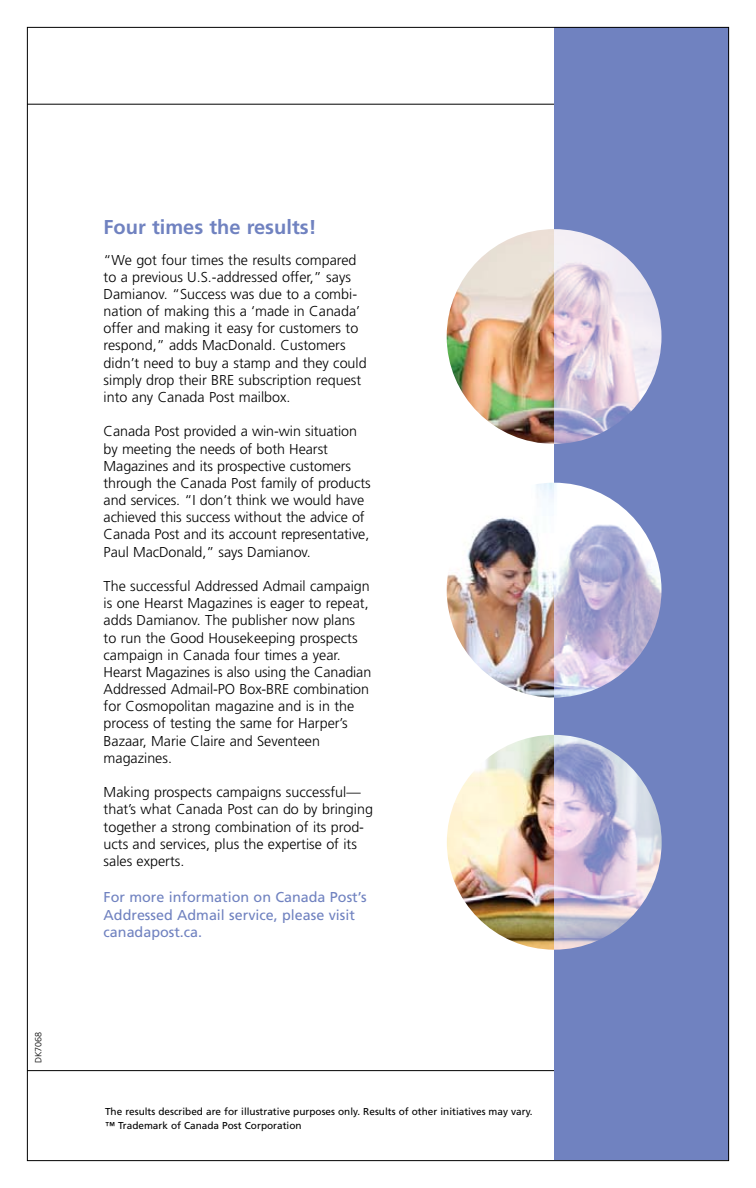
<style>
.page{position:relative;width:756px;height:1188px;background:#fff}
.page>*{position:absolute;margin:0;border:0;box-sizing:border-box;transform-origin:0 0}
.t1{font:700 20.1px "Frutiger";color:#7082c0}
.t2{font:300 14.25px/17.2px "Frutiger";color:#000}
.t3{font:14.25px/17.2px "Frutiger";color:#7082c0}
.t4{font:10.05px/14.2px "Frutiger";color:#000}
.t5{font:300 9px "Frutiger";color:#000}
</style>
<div class="page">
<hr style="left:27px;top:104px;width:702px;height:1px;background:#000">
<hr style="left:27px;top:1070px;width:702px;height:1px;background:#000">
<div style="left:554px;top:27px;width:175px;height:1133px;background:#7082c0"></div>
<img style="left:447px;top:483px;width:215px;height:214px;border-radius:107px">
<img style="left:447px;top:229px;width:215px;height:215px;border-radius:107px">
<img style="left:447px;top:735px;width:215px;height:215px;border-radius:107px">
<p class="t5" style="left:33px;top:1063px;width:33px;rotate:-90deg">DK7068</p>
<h1 class="t1" style="left:104px;top:216px;width:214px">Four times the results!</h1>
<p class="t2" style="left:104px;top:251px;width:265px">“We got four times the results compared to a previous U.S.-addressed offer,” says Damianov. “Success was due to a combi&shy;nation of making this a ‘made in Canada’ offer and making it easy for customers to respond,” adds MacDonald. Customers didn’t need to buy a stamp and they could simply drop their BRE subscription request into any Canada Post mailbox.</p>
<p class="t2" style="left:104px;top:423px;width:269px">Canada Post provided a win-win situation by meeting the needs of both Hearst Magazines and its prospective customers through the Canada Post family of products and services. “I don’t think we would have achieved this success without the advice of Canada Post and its account representative, Paul MacDonald,” says Damianov.</p>
<p class="t2" style="left:104px;top:578px;width:269px">The successful Addressed Admail campaign is one Hearst Magazines is eager to repeat, adds Damianov. The publisher now plans to run the Good Housekeeping prospects campaign in Canada four times a year.<br>Hearst Magazines is also using the Canadian Addressed Admail-PO Box-BRE combination for Cosmopolitan magazine and is in the process of testing the same for Harper’s Bazaar, Marie Claire and Seventeen magazines.</p>
<p class="t2" style="left:104px;top:784px;width:271px">Making prospects campaigns successful— that’s what Canada Post can do by bringing together a strong combination of its prod&shy;ucts and services, plus the expertise of its sales experts.</p>
<p class="t3" style="left:104px;top:889px;width:264px">For more information on Canada Post’s<br>Addressed Admail service, please visit canadapost.ca.</p>
<p class="t4" style="left:105px;top:1104px;width:429px">The results described are for illustrative purposes only. Results of other initiatives may vary. ™ Trademark of Canada Post Corporation</p>
</div>
